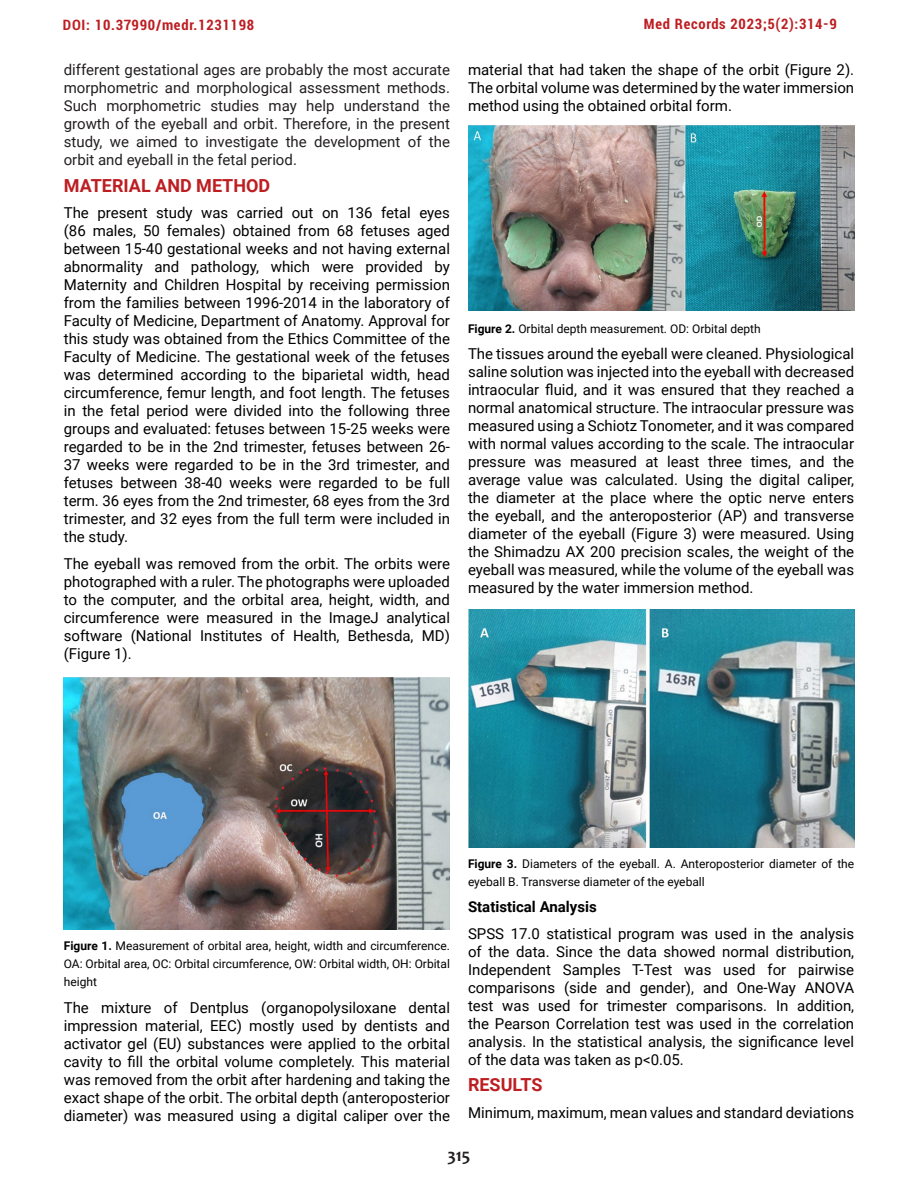
<style>
.page{position:relative;width:918px;height:1188px;background:#fff}
.page>*{position:absolute;margin:0;border:0;box-sizing:border-box;transform-origin:0 0}
.t1{font:700 18px "Roboto";color:#bd1e22}
.t2{font:700 18px "Candara";color:#231f20}
.t3{font:15px/18px "Roboto";color:#000;text-align:justify}
.t4{font:15px/18px "Roboto";color:#231f20;text-align:justify}
.t5{font:700 condensed 15px "Roboto";letter-spacing:.05em;color:#bd1e22}
.t6{font:700 15px "Roboto";color:#000}
.t7{font:12px/18px "Roboto";color:#000;text-align:justify}
.s1{font-weight:700}
</style>
<div class="page">
<img style="left:64px;top:677px;width:386px;height:252px">
<img style="left:468px;top:126px;width:386px;height:184px">
<img style="left:468px;top:610px;width:386px;height:238px">
<p class="t5" style="left:63px;top:14px;width:193px">DOI: 10.37990/medr.1231198</p>
<p class="t5" style="left:644px;top:14px;width:195px">Med Records 2023;5(2):314-9</p>
<p class="t4" style="left:64px;top:60px;width:388px">different gestational ages are probably the most accurate morphometric and morphological assessment methods.<br>Such morphometric studies may help understand the growth of the eyeball and orbit. Therefore, in the present study, we aimed to investigate the development of the orbit and eyeball in the fetal period.</p>
<p class="t1" style="left:64px;top:173px;width:208px">MATERIAL AND METHOD</p>
<p class="t3" style="left:64px;top:203px;width:388px">The present study was carried out on 136 fetal eyes (86 males, 50 females) obtained from 68 fetuses aged between 15-40 gestational weeks and not having external abnormality and pathology, which were provided by Maternity and Children Hospital by receiving permission from the families between 1996-2014 in the laboratory of Faculty of Medicine, Department of Anatomy. Approval for this study was obtained from the Ethics Committee of the Faculty of Medicine. The gestational week of the fetuses was determined according to the biparietal width, head circumference, femur length, and foot length. The fetuses in the fetal period were divided into the following three groups and evaluated: fetuses between 15-25 weeks were regarded to be in the 2nd trimester, fetuses between 26- 37 weeks were regarded to be in the 3rd trimester, and fetuses between 38-40 weeks were regarded to be full term. 36 eyes from the 2nd trimester, 68 eyes from the 3rd trimester, and 32 eyes from the full term were included in the study.</p>
<p class="t3" style="left:64px;top:554px;width:388px">The eyeball was removed from the orbit. The orbits were photographed with a ruler. The photographs were uploaded to the computer, and the orbital area, height, width, and circumference were measured in the ImageJ analytical software (National Institutes of Health, Bethesda, MD) (Figure 1).</p>
<p class="t3" style="left:468px;top:60px;width:388px">material that had taken the shape of the orbit (Figure 2).<br>The orbital volume was determined by the water immersion method using the obtained orbital form.</p>
<p class="t7" style="left:468px;top:319px;width:294px"><span class="s1">Figure 2.</span> Orbital depth measurement. OD: Orbital depth</p>
<p class="t3" style="left:468px;top:344px;width:388px">The tissues around the eyeball were cleaned. Physiological saline solution was injected into the eyeball with decreased intraocular fluid, and it was ensured that they reached a normal anatomical structure. The intraocular pressure was measured using a Schiotz Tonometer, and it was compared with normal values according to the scale. The intraocular pressure was measured at least three times, and the average value was calculated. Using the digital caliper, the diameter at the place where the optic nerve enters the eyeball, and the anteroposterior (AP) and transverse diameter of the eyeball (Figure 3) were measured. Using the Shimadzu AX 200 precision scales, the weight of the eyeball was measured, while the volume of the eyeball was measured by the water immersion method.</p>
<p class="t7" style="left:64px;top:936px;width:388px"><span class="s1">Figure 1.</span> Measurement of orbital area, height, width and circumference.<br>OA: Orbital area, OC: Orbital circumference, OW: Orbital width, OH: Orbital height</p>
<p class="t3" style="left:64px;top:998px;width:388px">The mixture of Dentplus (organopolysiloxane dental impression material, EEC) mostly used by dentists and activator gel (EU) substances were applied to the orbital cavity to fill the orbital volume completely. This material was removed from the orbit after hardening and taking the exact shape of the orbit. The orbital depth (anteroposterior diameter) was measured using a digital caliper over the</p>
<p class="t7" style="left:468px;top:854px;width:388px"><span class="s1">Figure 3.</span> Diameters of the eyeball. A. Anteroposterior diameter of the eyeball B. Transverse diameter of the eyeball</p>
<p class="t6" style="left:468px;top:896px;width:130px">Statistical Analysis</p>
<p class="t3" style="left:468px;top:924px;width:388px">SPSS 17.0 statistical program was used in the analysis of the data. Since the data showed normal distribution, Independent Samples T-Test was used for pairwise comparisons (side and gender), and One-Way ANOVA test was used for trimester comparisons. In addition, the Pearson Correlation test was used in the correlation analysis. In the statistical analysis, the significance level of the data was taken as p&lt;0.05.</p>
<p class="t1" style="left:468px;top:1072px;width:76px">RESULTS</p>
<p class="t3" style="left:468px;top:1103px;width:388px">Minimum, maximum, mean values and standard deviations</p>
<p class="t2" style="left:447px;top:1143px;width:25px">315</p>
</div>
